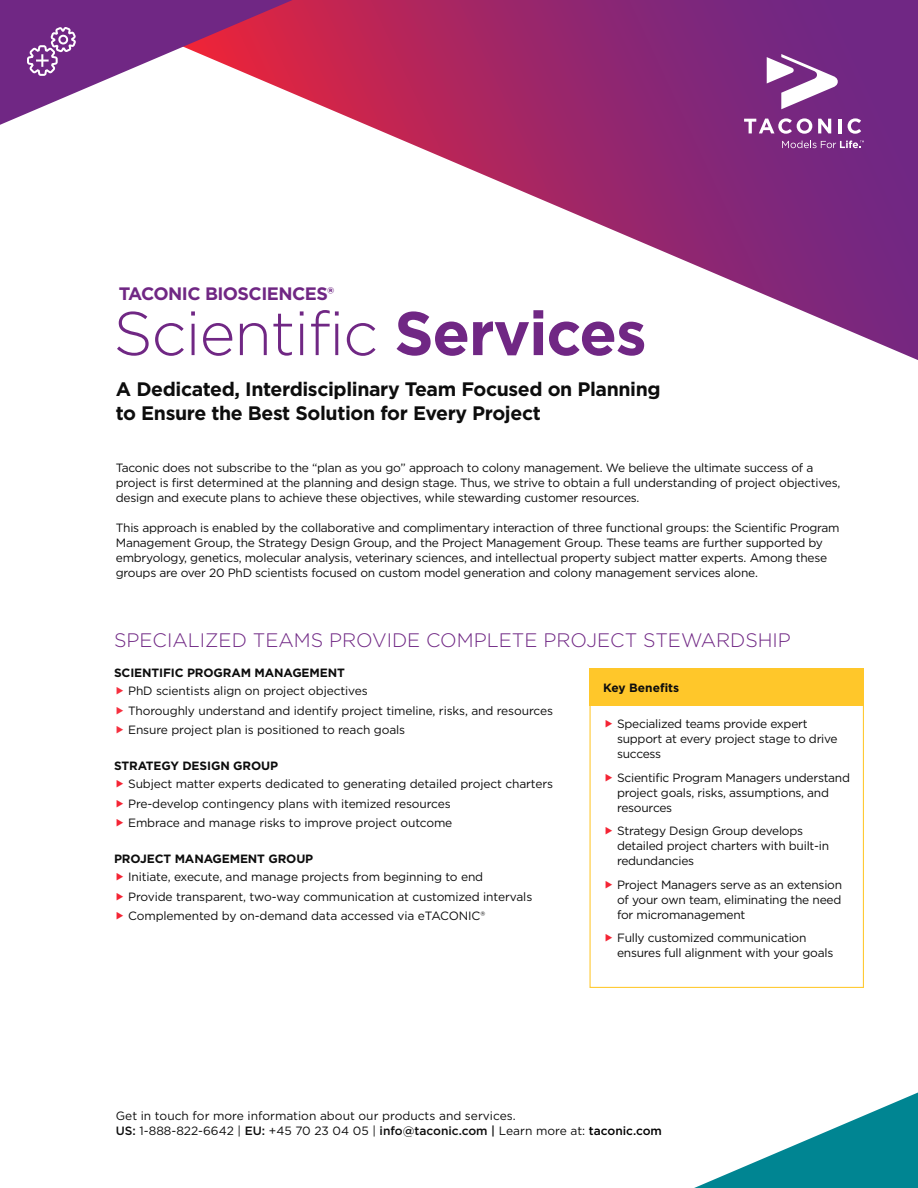
<style>
.page{position:relative;width:918px;height:1188px;background:#fff}
.page>*{position:absolute;margin:0;border:0;box-sizing:border-box;transform-origin:0 0}
.t1{font:300 61.5px "Gotham";letter-spacing:-.02em;color:#702784}
.t2{font:700 19.5px/24px "Gotham";letter-spacing:-.02em;color:#0d0d0d}
.t3{font:300 19.5px "Gotham";color:#702784}
.t4{font:700 18px "Gotham";letter-spacing:-.03em;color:#702784}
.t5{font:12px/15px "Gotham";letter-spacing:-.02em;color:#0d0d0d}
.t6{font:12px/15px "Gotham";color:#0d0d0d}
.t7{font:700 12px "Gotham";letter-spacing:-.01em;color:#0d0d0d}
.s1{font-weight:700}
.s2{font-weight:500}
.s3{font-weight:500;color:#000}
</style>
<div class="page">
<svg style="left:293px;top:0;width:625px;height:360px"></svg>
<svg style="left:0;top:0;width:293px;height:125px"></svg>
<svg style="left:767px;top:54px;width:71px;height:55px"></svg>
<svg style="left:744px;top:118px;width:68px;height:16px"></svg>
<svg style="left:818px;top:119px;width:13px;height:14px"></svg>
<hr style="left:838px;top:119px;width:3px;height:14px;background:#fff">
<svg style="left:848px;top:118px;width:13px;height:16px"></svg>
<svg style="left:782px;top:141px;width:82px;height:7px"></svg>
<div style="left:590px;top:668px;width:274px;height:38px;background:#ffc72a"></div>
<svg style="left:694px;top:1093px;width:224px;height:95px"></svg>
<h3 class="t4" style="left:119px;top:281px;width:217px">TACONIC BIOSCIENCES®</h3>
<h1 class="t1" style="left:113px;top:294px;width:535px">Scientific <span class="s1">Services</span></h1>
<h2 class="t2" style="left:116px;top:377px;width:546px">A Dedicated, Interdisciplinary Team Focused on Planning to Ensure the Best Solution for Every Project</h2>
<p class="t5" style="left:116px;top:460px;width:726px">Taconic does not subscribe to the “plan as you go” approach to colony management. We believe the ultimate success of a project is first determined at the planning and design stage. Thus, we strive to obtain a full understanding of project objectives, design and execute plans to achieve these objectives, while stewarding customer resources.</p>
<p class="t5" style="left:116px;top:520px;width:725px">This approach is enabled by the collaborative and complimentary interaction of three functional groups: the Scientific Program Management Group, the Strategy Design Group, and the Project Management Group. These teams are further supported by embryology, genetics, molecular analysis, veterinary sciences, and intellectual property subject matter experts. Among these groups are over 20 PhD scientists focused on custom model generation and colony management services alone.</p>
<h2 class="t3" style="left:114px;top:627px;width:678px">SPECIALIZED TEAMS PROVIDE COMPLETE PROJECT STEWARDSHIP</h2>
<p class="t7" style="left:114px;top:665px;width:232px">SCIENTIFIC PROGRAM MANAGEMENT</p>
<p class="t5" style="left:128px;top:681px;width:426px;line-height:19.5px">PhD scientists align on project objectives<br>Thoroughly understand and identify project timeline, risks, and resources<br>Ensure project plan is positioned to reach goals</p>
<p class="t7" style="left:114px;top:758px;width:166px">STRATEGY DESIGN GROUP</p>
<p class="t5" style="left:128px;top:774px;width:427px;line-height:19.5px">Subject matter experts dedicated to generating detailed project charters<br>Pre-develop contingency plans with itemized resources<br>Embrace and manage risks to improve project outcome</p>
<p class="t7" style="left:114px;top:851px;width:201px">PROJECT MANAGEMENT GROUP</p>
<p class="t5" style="left:128px;top:867px;width:406px;line-height:19.5px">Initiate, execute, and manage projects from beginning to end<br>Provide transparent, two-way communication at customized intervals<br>Complemented by on-demand data accessed via eTACONIC®</p>
<p class="t7" style="left:603px;top:680px;width:78px">Key Benefits</p>
<p class="t5" style="left:617px;top:716px;width:222px">Specialized teams provide expert support at every project stage to drive success</p>
<p class="t5" style="left:617px;top:770px;width:235px">Scientific Program Managers understand project goals, risks, assumptions, and resources</p>
<p class="t5" style="left:617px;top:823px;width:214px">Strategy Design Group develops detailed project charters with built-in redundancies</p>
<p class="t5" style="left:617px;top:877px;width:227px;text-align:justify">Project Managers serve as an extension of your own team, eliminating the need for micromanagement</p>
<p class="t5" style="left:617px;top:930px;width:218px">Fully customized communication ensures full alignment with your goals</p>
<p class="t6" style="left:116px;top:1108px;width:548px">Get in touch for more information about our products and services.<br><span class="s2">US:</span> 1-888-822-6642 | <span class="s2">EU:</span> +45 70 23 04 05 | <span class="s2">info@taconic.com |</span> Learn more at: <span class="s3">taconic.com</span></p>
</div>
